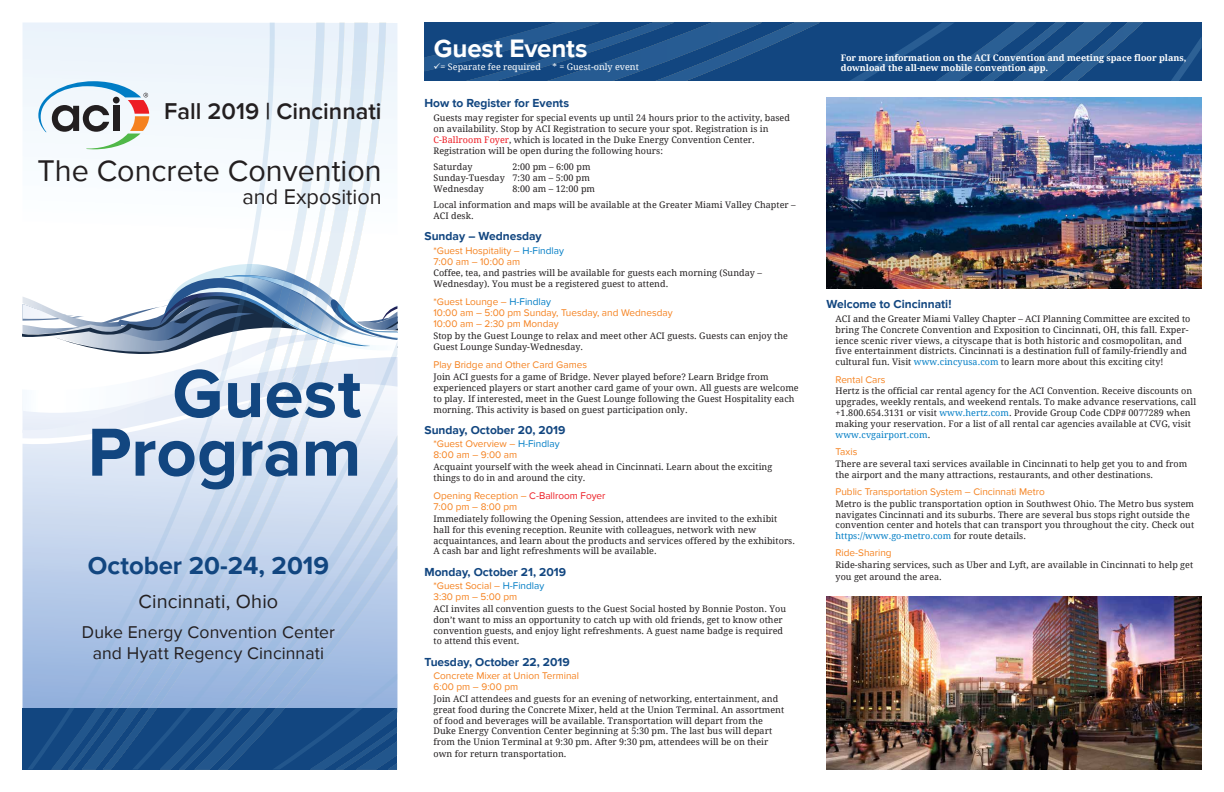
<style>
.page{position:relative;width:1224px;height:792px;background:#fff}
.page>*{position:absolute;margin:0;border:0;box-sizing:border-box;transform-origin:0 0}
.t1{font:700 70.4px/58.6px "Proxima Nova";color:#124680;text-align:right}
.t2{font:30.8px "Proxima Nova";color:#231f20}
.t3{font:700 26px "Proxima Nova";letter-spacing:-.005em;color:#fff}
.t4{font:700 25.7px "Proxima Nova";color:#124680}
.t5{font:600 23.6px "Proxima Nova";color:#231f20}
.t6{font:21.8px "Proxima Nova";color:#231f20}
.t7{font:19.9px "Proxima Nova";letter-spacing:.005em;color:#231f20}
.t8{font:17.6px/21.1px "Proxima Nova";letter-spacing:.005em;color:#231f20;text-align:center}
.t9{font:700 12px "Proxima Nova";color:#124680}
.t10{font:10px/11px "Proxima Nova";color:#f58220}
.t11{font:9px/10.8px "Droid Serif";letter-spacing:.005em;color:#231f20}
.t12{font:700 9px/10px "Droid Serif";color:#fff}
.t13{font:9px "Droid Serif";color:#fff}
.s1{color:#ed1d24}
.s2{color:#007dc5}
</style>
<div class="page">
<div style="left:22px;top:22px;width:375px;height:122px;background:#f0f7fc"></div>
<svg style="left:22px;top:297px;width:375px;height:141px"></svg>
<svg style="left:27px;top:22px;width:24px;height:748px"></svg>
<svg style="left:51px;top:22px;width:17px;height:748px"></svg>
<svg style="left:68px;top:22px;width:14px;height:748px"></svg>
<svg style="left:82px;top:22px;width:21px;height:748px"></svg>
<svg style="left:103px;top:22px;width:283px;height:748px"></svg>
<svg style="left:132px;top:341px;width:265px;height:429px"></svg>
<svg style="left:160px;top:435px;width:237px;height:335px;background:#c2d2e8"></svg>
<svg style="left:179px;top:477px;width:218px;height:293px;background:#b5c9e3"></svg>
<svg style="left:195px;top:505px;width:202px;height:265px;background:#adc3df"></svg>
<svg style="left:218px;top:546px;width:179px;height:224px;background:#9cb6d9"></svg>
<svg style="left:272px;top:673px;width:125px;height:97px;background:#4570a4"></svg>
<img style="left:827px;top:98px;width:375px;height:190px">
<img style="left:827px;top:596px;width:375px;height:174px">
<svg style="left:425px;top:22px;width:777px;height:59px;background:#194d85"></svg>
<svg style="left:38px;top:81px;width:111px;height:68px"></svg>
<h3 class="t5" style="left:164px;top:97px;width:219px">Fall 2019 | Cincinnati</h3>
<h2 class="t2" style="left:37px;top:153px;width:346px">The Concrete Convention</h2>
<h3 class="t6" style="left:243px;top:184px;width:141px">and Exposition</h3>
<h1 class="t1" style="left:88px;top:366px;width:275px">Guest<br>Program</h1>
<h3 class="t4" style="left:88px;top:551px;width:243px">October 20-24, 2019</h3>
<h3 class="t7" style="left:139px;top:590px;width:141px">Cincinnati, Ohio</h3>
<h3 class="t8" style="left:82px;top:622px;width:254px">Duke Energy Convention Center and Hyatt Regency Cincinnati</h3>
<h3 class="t3" style="left:434px;top:33px;width:155px">Guest Events</h3>
<p class="t13" style="left:434px;top:62px;width:109px">✓= Separate fee required</p>
<p class="t13" style="left:553px;top:62px;width:88px">* = Guest-only event</p>
<p class="t12" style="left:841px;top:53px;width:347px">For more information on the ACI Convention and meeting space floor plans, download the all-new mobile convention app.</p>
<h3 class="t9" style="left:425px;top:96px;width:146px">How to Register for Events</h3>
<p class="t11" style="left:434px;top:113px;width:358px">Guests may register for special events up until 24 hours prior to the activity, based on availability. Stop by ACI Registration to secure your spot. Registration is in <span class="s1">C-Ballroom Foyer</span>, which is located in the Duke Energy Convention Center.<br>Registration will be open during the following hours:</p>
<p class="t11" style="left:434px;top:162px;width:41px">Saturday</p>
<p class="t11" style="left:434px;top:162px;width:158px;text-align:justify;text-indent:79px">2:00 pm – 6:00 pm Sunday-Tuesday 7:30 am – 5:00 pm Wednesday</p>
<p class="t11" style="left:434px;top:180px;width:364px;line-height:16.4px;text-indent:79px">8:00 am – 12:00 pm<br>Local information and maps will be available at the Greater Miami Valley Chapter –</p>
<p class="t11" style="left:434px;top:210px;width:42px">ACI desk.</p>
<h3 class="t9" style="left:425px;top:229px;width:119px">Sunday – Wednesday</h3>
<p class="t10" style="left:434px;top:245px;width:132px">*Guest Hospitality – <span class="s2">H-Findlay<br></span>7:00 am – 10:00 am</p>
<p class="t11" style="left:434px;top:268px;width:330px">Coffee, tea, and pastries will be available for guests each morning (Sunday –<br>Wednesday). You must be a registered guest to attend.</p>
<p class="t10" style="left:434px;top:297px;width:241px">*Guest Lounge – <span class="s2">H-Findlay<br></span>10:00 am – 5:00 pm Sunday, Tuesday, and Wednesday<br>10:00 am – 2:30 pm Monday</p>
<p class="t11" style="left:434px;top:331px;width:356px">Stop by the Guest Lounge to relax and meet other ACI guests. Guests can enjoy the<br>Guest Lounge Sunday-Wednesday.</p>
<p class="t10" style="left:434px;top:360px;width:155px">Play Bridge and Other Card Games</p>
<p class="t11" style="left:434px;top:372px;width:367px">Join ACI guests for a game of Bridge. Never played before? Learn Bridge from experienced players or start another card game of your own. All guests are welcome to play. If interested, meet in the Guest Lounge following the Guest Hospitality each morning. This activity is based on guest participation only.</p>
<h3 class="t9" style="left:425px;top:423px;width:142px">Sunday, October 20, 2019</h3>
<p class="t10" style="left:434px;top:439px;width:128px">*Guest Overview – <span class="s2">H-Findlay<br></span>8:00 am – 9:00 am</p>
<p class="t11" style="left:434px;top:462px;width:340px">Acquaint yourself with the week ahead in Cincinnati. Learn about the exciting things to do in and around the city.</p>
<p class="t10" style="left:434px;top:490px;width:174px">Opening Reception – <span class="s1">C-Ballroom Foyer<br></span>7:00 pm – 8:00 pm</p>
<p class="t11" style="left:434px;top:514px;width:363px">Immediately following the Opening Session, attendees are invited to the exhibit hall for this evening reception. Reunite with colleagues, network with new acquaintances, and learn about the products and services offered by the exhibitors.<br>A cash bar and light refreshments will be available.</p>
<h3 class="t9" style="left:425px;top:565px;width:143px">Monday, October 21, 2019</h3>
<p class="t10" style="left:434px;top:580px;width:112px">*Guest Social – <span class="s2">H-Findlay<br></span>3:30 pm – 5:00 pm</p>
<p class="t11" style="left:434px;top:603px;width:354px">ACI invites all convention guests to the Guest Social hosted by Bonnie Poston. You don’t want to miss an opportunity to catch up with old friends, get to know other convention guests, and enjoy light refreshments. A guest name badge is required to attend this event.</p>
<h3 class="t9" style="left:425px;top:655px;width:147px">Tuesday, October 22, 2019</h3>
<p class="t10" style="left:434px;top:670px;width:147px">Concrete Mixer at Union Terminal<br>6:00 pm – 9:00 pm</p>
<p class="t11" style="left:434px;top:693px;width:352px">Join ACI attendees and guests for an evening of networking, entertainment, and great food during the Concrete Mixer, held at the Union Terminal. An assortment of food and beverages will be available. Transportation will depart from the Duke Energy Convention Center beginning at 5:30 pm. The last bus will depart from the Union Terminal at 9:30 pm. After 9:30 pm, attendees will be on their</p>
<p class="t11" style="left:434px;top:749px;width:134px">own for return transportation.</p>
<h3 class="t9" style="left:827px;top:297px;width:126px">Welcome to Cincinnati!</h3>
<p class="t11" style="left:836px;top:314px;width:356px">ACI and the Greater Miami Valley Chapter – ACI Planning Committee are excited to bring The Concrete Convention and Exposition to Cincinnati, OH, this fall. Exper----- ience scenic river views, a cityscape that is both historic and cosmopolitan, and five entertainment districts. Cincinnati is a destination full of family-friendly and cultural fun. Visit <span class="s2">www.cincyusa.com</span> to learn more about this exciting city!</p>
<p class="t10" style="left:836px;top:374px;width:51px">Rental Cars</p>
<p class="t11" style="left:836px;top:386px;width:362px">Hertz is the official car rental agency for the ACI Convention. Receive discounts on upgrades, weekly rentals, and weekend rentals. To make advance reservations, call +1.800.654.3131 or visit <span class="s2">www.hertz.com</span>. Provide Group Code CDP# 0077289 when making your reservation. For a list of all rental car agencies available at CVG, visit <span class="s2">www.cvgairport.com</span>.</p>
<p class="t10" style="left:836px;top:446px;width:23px">Taxis</p>
<p class="t11" style="left:836px;top:458px;width:353px">There are several taxi services available in Cincinnati to help get you to and from the airport and the many attractions, restaurants, and other destinations.</p>
<p class="t10" style="left:836px;top:486px;width:211px">Public Transportation System – Cincinnati Metro</p>
<p class="t11" style="left:836px;top:498px;width:360px">Metro is the public transportation option in Southwest Ohio. The Metro bus system navigates Cincinnati and its suburbs. There are several bus stops right outside the convention center and hotels that can transport you throughout the city. Check out <span class="s2">https://www.go-metro.com</span> for route details.</p>
<p class="t10" style="left:836px;top:548px;width:58px">Ride-Sharing</p>
<p class="t11" style="left:836px;top:559px;width:359px;line-height:12px">Ride-sharing services, such as Uber and Lyft, are available in Cincinnati to help get you get around the area.</p>
</div>
